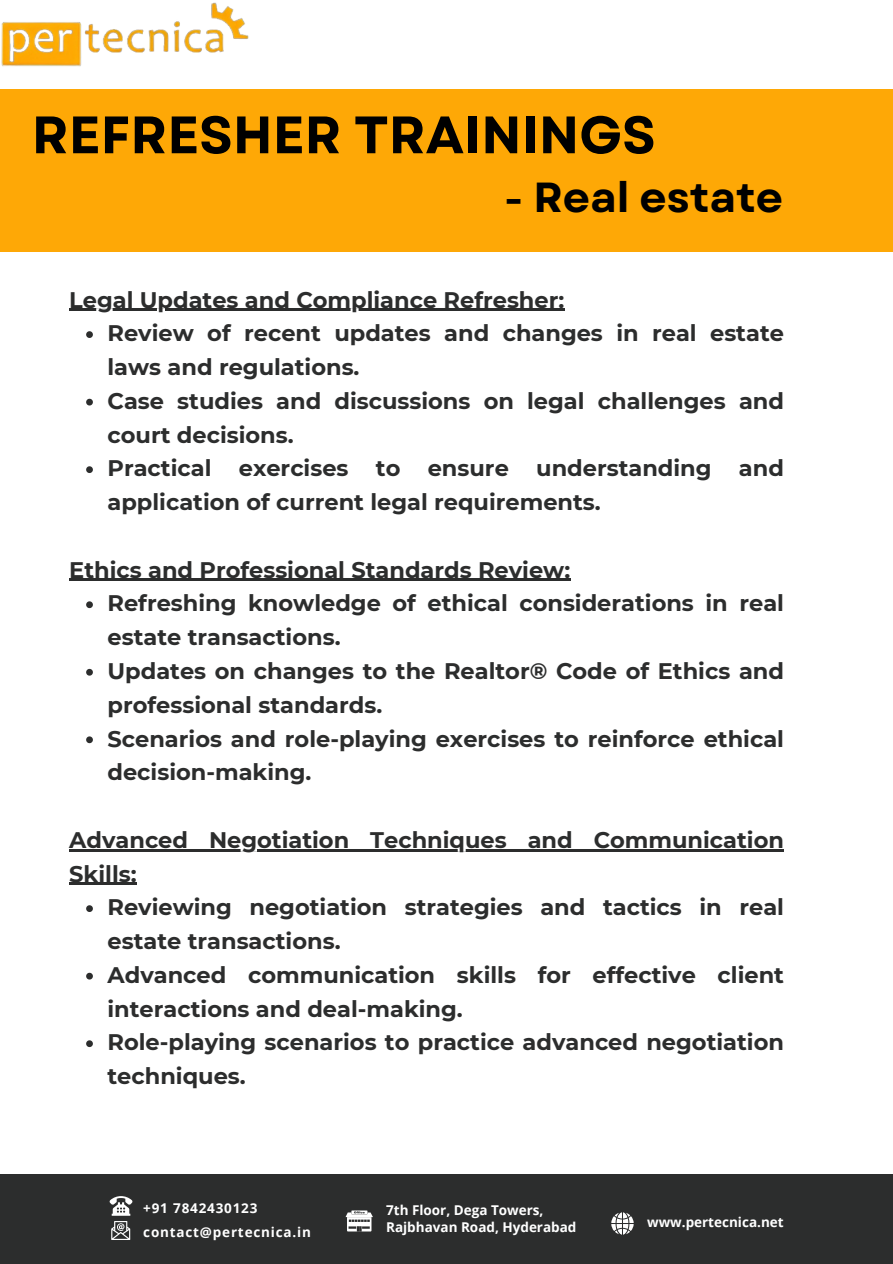
<style>
.page{position:relative;width:893px;height:1264px;background:#fff}
.page>*{position:absolute;margin:0;border:0;box-sizing:border-box;transform-origin:0 0}
.t1{font:700 52.5px "Garet";color:#000}
.t2{font:700 42px "Garet";color:#000}
.t3{font:700 22.5px/33.8px "Montserrat";color:#2c2d2d}
.t4{font:700 13.5px "Open Sans";color:#fff}
.t5{font:700 13.5px "Open Sans";letter-spacing:.06em;color:#fff}
</style>
<div class="page">
<img style="left:1px;top:2px;width:248px;height:65px">
<div style="left:0;top:1174px;width:892px;height:89px;background:#2c2d2d"></div>
<svg style="left:611px;top:1212px;width:22px;height:22px"></svg>
<svg style="left:345px;top:1210px;width:27px;height:21px"></svg>
<svg style="left:110px;top:1196px;width:22px;height:43px"></svg>
<hr style="left:69px;top:309px;width:495px;height:2px;background:#2c2d2d">
<svg style="left:86px;top:331px;width:7px;height:7px"></svg>
<svg style="left:86px;top:399px;width:7px;height:6px"></svg>
<svg style="left:86px;top:466px;width:7px;height:7px"></svg>
<hr style="left:69px;top:579px;width:501px;height:2px;background:#2c2d2d">
<svg style="left:86px;top:601px;width:7px;height:7px"></svg>
<svg style="left:86px;top:669px;width:7px;height:6px"></svg>
<svg style="left:86px;top:736px;width:7px;height:7px"></svg>
<hr style="left:69px;top:849px;width:715px;height:2px;background:#2c2d2d">
<hr style="left:69px;top:882px;width:68px;height:3px;background:#2c2d2d">
<svg style="left:86px;top:905px;width:7px;height:7px"></svg>
<svg style="left:86px;top:972px;width:7px;height:7px"></svg>
<svg style="left:86px;top:1040px;width:7px;height:7px"></svg>
<div style="left:0;top:89px;width:892px;height:162px;background:#fea806"></div>
<p class="t1" style="left:32px;top:97px;width:625px">REFRESHER TRAININGS</p>
<p class="t2" style="left:504px;top:167px;width:280px">- Real estate</p>
<p class="t3" style="left:69px;top:282px;width:496px">Legal Updates and Compliance Refresher:</p>
<p class="t3" style="left:107px;top:316px;width:678px">Review of recent updates and changes in real estate laws and regulations.</p>
<p class="t3" style="left:107px;top:384px;width:678px">Case studies and discussions on legal challenges and court decisions.</p>
<p class="t3" style="left:107px;top:451px;width:678px">Practical exercises to ensure understanding and application of current legal requirements.</p>
<p class="t3" style="left:69px;top:552px;width:502px">Ethics and Professional Standards Review:</p>
<p class="t3" style="left:107px;top:586px;width:678px">Refreshing knowledge of ethical considerations in real estate transactions.</p>
<p class="t3" style="left:107px;top:654px;width:678px">Updates on changes to the Realtor® Code of Ethics and professional standards.</p>
<p class="t3" style="left:107px;top:721px;width:678px">Scenarios and role-playing exercises to reinforce ethical decision-making.</p>
<p class="t3" style="left:69px;top:822px;width:716px">Advanced Negotiation Techniques and Communication<br>Skills:</p>
<p class="t3" style="left:107px;top:890px;width:678px">Reviewing negotiation strategies and tactics in real estate transactions.</p>
<p class="t3" style="left:107px;top:957px;width:678px">Advanced communication skills for effective client interactions and deal-making.</p>
<p class="t3" style="left:107px;top:1025px;width:678px">Role-playing scenarios to practice advanced negotiation techniques.</p>
<p class="t5" style="left:143px;top:1198px;width:116px">+91 7842430123</p>
<p class="t5" style="left:143px;top:1222px;width:169px">contact@pertecnica.in</p>
<p class="t4" style="left:386px;top:1200px;width:159px">7th Floor, Dega Towers,</p>
<p class="t4" style="left:386px;top:1217px;width:192px">Rajbhavan Road, Hyderabad</p>
<p class="t4" style="left:647px;top:1212px;width:138px">www.pertecnica.net</p>
</div>
